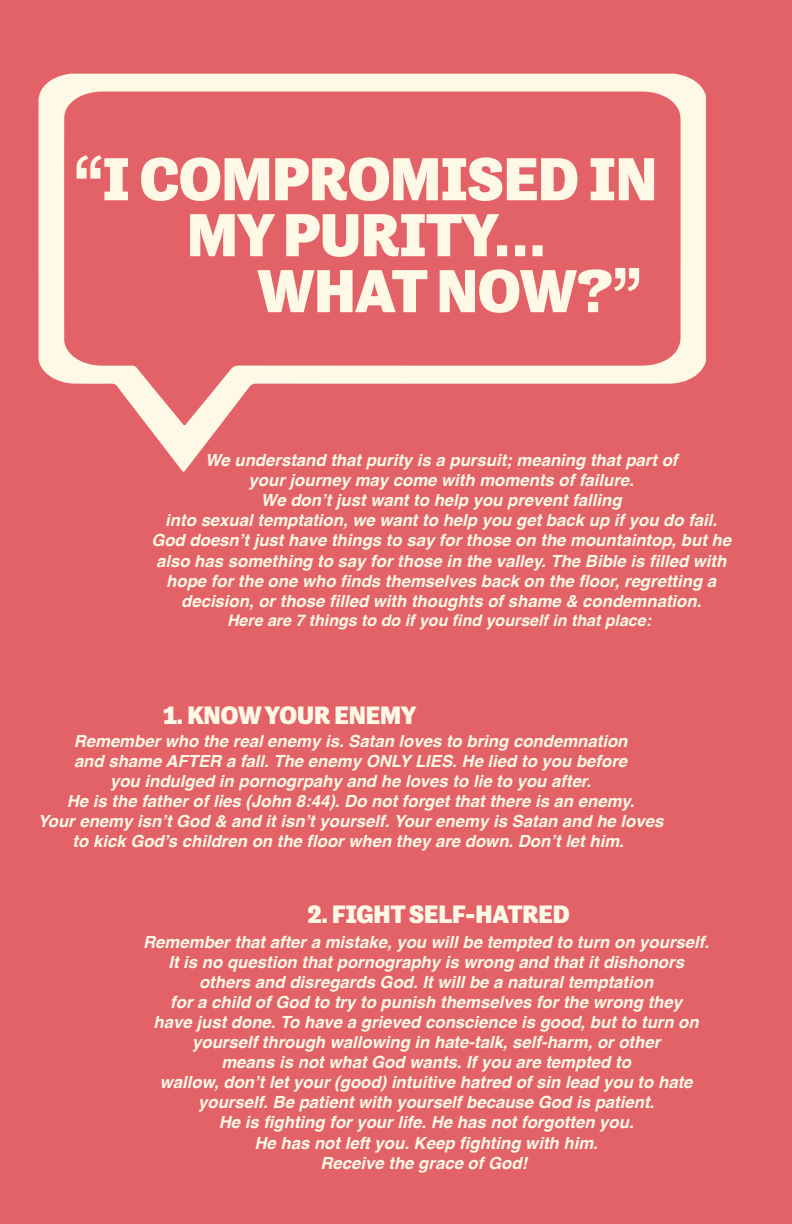
<style>
.page{position:relative;width:792px;height:1224px;background:#e36267}
.page>*{position:absolute;margin:0;border:0;box-sizing:border-box;transform-origin:0 0}
.t1{font:900 62.4px/56px "Tenso";color:#fef9e7;text-align:center}
.t2{font:900 25.8px "Tenso";color:#fef9e7}
.t3{font:italic 700 16.8px/20px "Helvetica";color:#fef9e7;text-align:center}
.t4{font:italic 700 16px "Helvetica";color:#fef9e7}
</style>
<div class="page">
<svg style="left:39px;top:74px;width:667px;height:398px"></svg>
<h1 class="t1" style="left:75px;top:151px;width:584px">“I COMPROMISED IN<br>MY PURITY…</h1>
<h1 class="t1" style="left:257px;top:263px;width:385px">WHAT NOW?”</h1>
<p class="t3" style="left:151px;top:450px;width:581px">We understand that purity is a pursuit; meaning that part of<br>your journey may come with moments of failure.<br>We don’t just want to help you prevent falling<br>into sexual temptation, we want to help you get back up if you do fail.<br>God doesn’t just have things to say for those on the mountaintop, but he also has something to say for those in the valley. The Bible is filled with hope for the one who finds themselves back on the floor, regretting a decision, or those filled with thoughts of shame &amp; condemnation.</p>
<p class="t4" style="left:227px;top:607px;width:426px">Here are 7 things to do if you find yourself in that place:</p>
<h2 class="t2" style="left:163px;top:701px;width:255px">1. KNOW YOUR ENEMY</h2>
<p class="t3" style="left:38px;top:731px;width:627px">Remember who the real enemy is. Satan loves to bring condemnation<br>and shame AFTER a fall. The enemy ONLY LIES. He lied to you before<br>you indulged in pornogrpahy and he loves to lie to you after.<br>He is the father of lies (John 8:44). Do not forget that there is an enemy.<br>Your enemy isn’t God &amp; and it isn’t yourself. Your enemy is Satan and he loves to kick God’s children on the floor when they are down. Don’t let him.</p>
<h2 class="t2" style="left:307px;top:899px;width:264px">2. FIGHT SELF-HATRED</h2>
<p class="t3" style="left:143px;top:932px;width:567px">Remember that after a mistake, you will be tempted to turn on yourself.<br>It is no question that pornography is wrong and that it dishonors others and disregards God. It will be a natural temptation<br>for a child of God to try to punish themselves for the wrong they<br>have just done. To have a grieved conscience is good, but to turn on yourself through wallowing in hate-talk, self-harm, or other<br>means is not what God wants. If you are tempted to<br>wallow, don’t let your (good) intuitive hatred of sin lead you to hate yourself. Be patient with yourself because God is patient.<br>He is fighting for your life. He has not forgotten you.<br>He has not left you. Keep fighting with him.<br>Receive the grace of God!</p>
</div>
